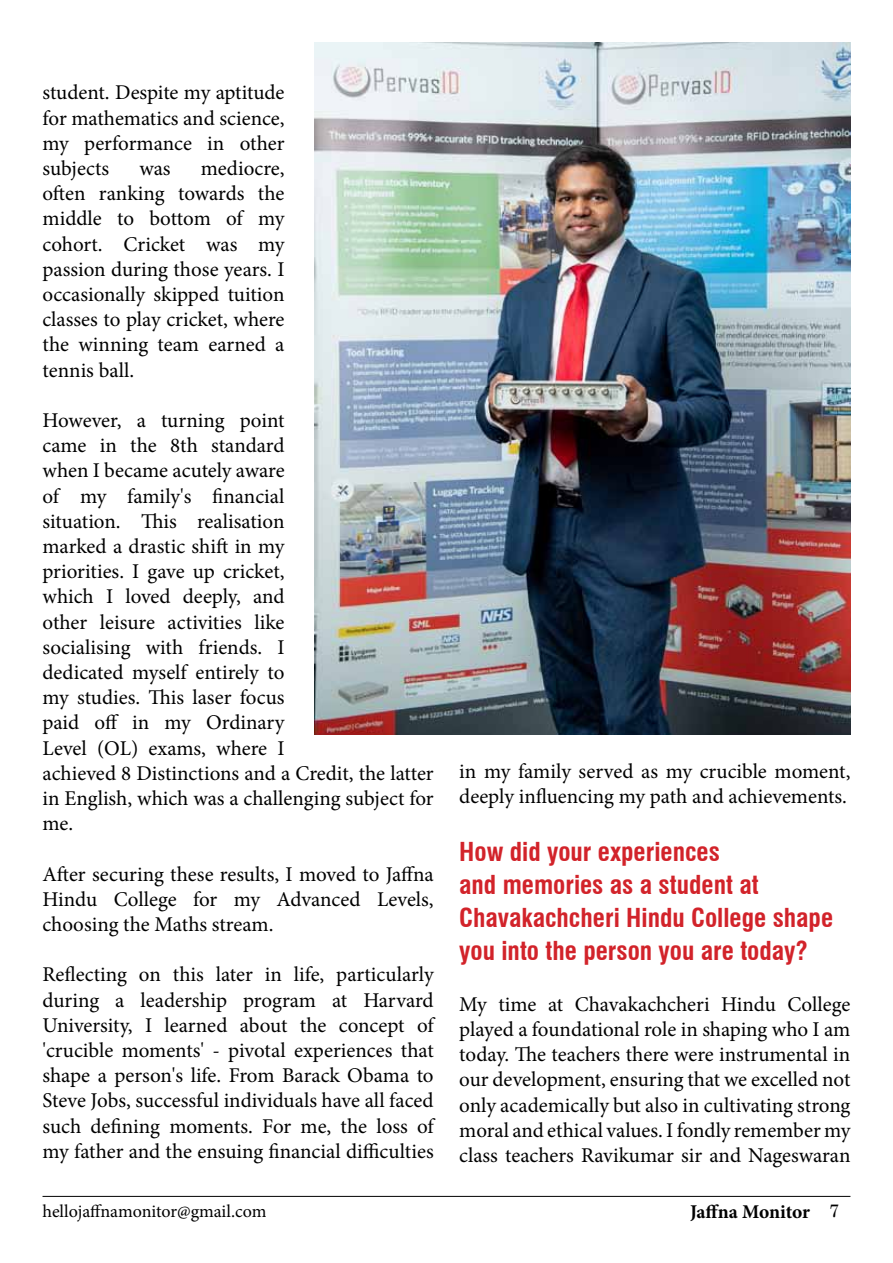
<style>
.page{position:relative;width:893px;height:1263px;background:#fff}
.page>*{position:absolute;margin:0;border:0;box-sizing:border-box;transform-origin:0 0}
.t1{font:700 condensed 25.5px/33px "Swiss 721 BT";color:#d2232a}
.t2{font:21px/25.2px "Minion Pro";color:#000;text-align:justify}
.t3{font:700 19.5px "Minion Pro";letter-spacing:-.01em;color:#000}
.t4{font:18px "Minion Pro";letter-spacing:-.005em;color:#000}
.s1{font-family:"Century";font-weight:400;font-size:18px}
</style>
<div class="page">
<hr style="left:43px;top:1196px;width:807px;height:1px;background:#000">
<img style="left:314px;top:43px;width:536px;height:691px">
<p class="t2" style="left:43px;top:80px;width:244px">student. Despite my aptitude for mathematics and science, my performance in other subjects</p>
<p class="t2" style="left:43px;top:156px;width:244px;text-indent:158px">mediocre, often ranking towards the middle to bottom of my cohort. Cricket was my passion during those years. I occasionally skipped tuition classes to play cricket, where the winning team earned a tennis ball.</p>
<p class="t2" style="left:43px;top:408px;width:393px;text-align:left">However, a turning point<br>came in the 8th standard<br>when I became acutely aware<br>of my family's financial<br>situation. This realisation<br>marked a drastic shift in my<br>priorities. I gave up cricket,<br>which I loved deeply, and<br>other leisure activities like<br>socialising with friends. I<br>dedicated myself entirely to<br>my studies. This laser focus<br>paid off in my Ordinary<br>Level (OL) exams, where I<br>achieved 8 Distinctions and a Credit, the latter in English, which was a challenging subject for me.</p>
<p class="t2" style="left:43px;top:861px;width:393px">After securing these results, I moved to Jaffna Hindu College for my Advanced Levels, choosing the Maths stream.</p>
<p class="t2" style="left:43px;top:962px;width:393px">Reflecting on this later in life, particularly during a leadership program at Harvard University, I learned about the concept of 'crucible moments' - pivotal experiences that shape a person's life. From Barack Obama to Steve Jobs, successful individuals have all faced such defining moments. For me, the loss of my father and the ensuing financial difficulties</p>
<p class="t2" style="left:139px;top:156px;width:33px">was</p>
<p class="t2" style="left:459px;top:759px;width:393px">in my family served as my crucible moment, deeply influencing my path and achievements.</p>
<p class="t1" style="left:459px;top:835px;width:375px">How did your experiences<br>and memories as a student at<br>Chavakachcheri Hindu College shape you into the person you are today?</p>
<p class="t2" style="left:459px;top:991px;width:393px">My time at Chavakachcheri Hindu College played a foundational role in shaping who I am today. The teachers there were instrumental in our development, ensuring that we excelled not only academically but also in cultivating strong moral and ethical values. I fondly remember my class teachers Ravikumar sir and Nageswaran</p>
<p class="t4" style="left:43px;top:1199px;width:225px">hellojaffnamonitor@gmail.com</p>
<p class="t3" style="left:690px;top:1198px;width:151px">Jaffna Monitor <span class="s1">7</span></p>
</div>
